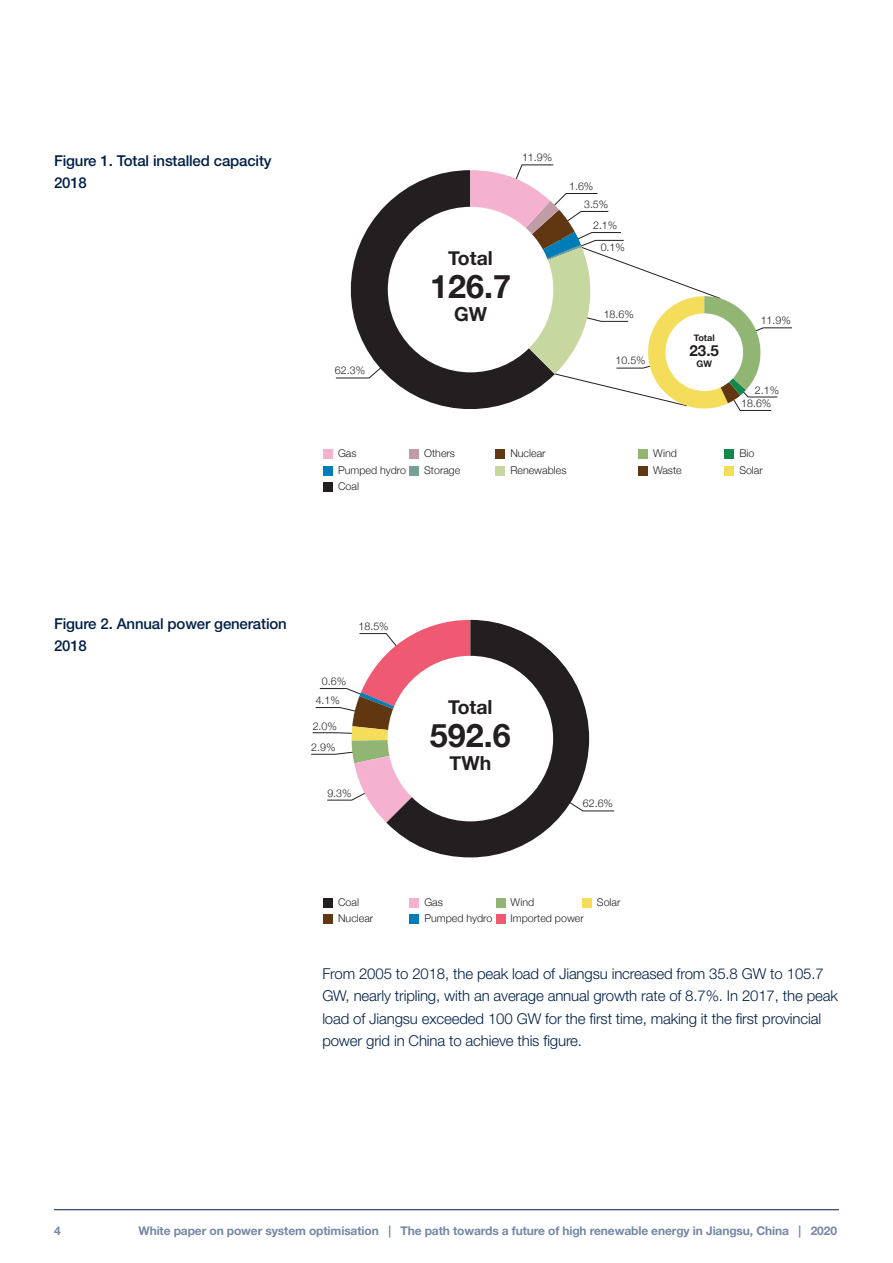
<style>
.page{position:relative;width:893px;height:1263px;background:#fff}
.page>*{position:absolute;margin:0;border:0;box-sizing:border-box;transform-origin:0 0}
.t1{font:700 32.4px "Helvetica Neue";color:#231f20}
.t2{font:700 19.35px "Helvetica Neue";color:#231f20}
.t3{font:700 15.15px "Helvetica Neue";color:#231f20}
.t4{font:300 15px/22.5px "Helvetica Neue LT Std";letter-spacing:-.01em;color:#002047}
.t5{font:500 15px/22.5px "Helvetica Neue LT Std";letter-spacing:-.01em;color:#002047}
.t6{font:700 12px "Helvetica Neue LT Std";letter-spacing:-.01em;color:#7488a5}
.t7{font:300 10.65px/16.6px "Helvetica Neue";color:#231f20}
.t8{font:700 9.15px "Helvetica Neue";color:#231f20}
</style>
<div class="page">
<hr style="left:54px;top:1209px;width:785px;height:1px;background:#002047">
<div style="left:410px;top:449px;width:9px;height:10px;background:#bf9ca6"></div>
<div style="left:323px;top:466px;width:10px;height:10px;background:#007cb7"></div>
<div style="left:323px;top:449px;width:10px;height:10px;background:#f5b1d0"></div>
<div style="left:496px;top:449px;width:9px;height:10px;background:#603711"></div>
<div style="left:410px;top:466px;width:9px;height:10px;background:#779f98"></div>
<div style="left:323px;top:482px;width:10px;height:10px;background:#231f20"></div>
<div style="left:496px;top:466px;width:9px;height:10px;background:#c7d7a0"></div>
<div style="left:725px;top:449px;width:9px;height:10px;background:#12884d"></div>
<div style="left:725px;top:466px;width:9px;height:10px;background:#f3dd5a"></div>
<div style="left:638px;top:449px;width:10px;height:10px;background:#91b674"></div>
<div style="left:638px;top:466px;width:10px;height:10px;background:#603711"></div>
<svg style="left:335px;top:164px;width:457px;height:247px"></svg>
<div style="left:665px;top:313px;width:78px;height:78px;background:#fff;border-radius:50%"></div>
<div style="left:410px;top:898px;width:9px;height:10px;background:#f5b1d0"></div>
<div style="left:582px;top:898px;width:10px;height:10px;background:#f3dd5a"></div>
<div style="left:323px;top:898px;width:10px;height:10px;background:#231f20"></div>
<div style="left:496px;top:898px;width:9px;height:10px;background:#91b674"></div>
<div style="left:323px;top:914px;width:10px;height:9px;background:#603711"></div>
<div style="left:496px;top:914px;width:9px;height:9px;background:#f05972"></div>
<div style="left:410px;top:914px;width:9px;height:9px;background:#007cb7"></div>
<svg style="left:311px;top:633px;width:304px;height:189px"></svg>
<svg style="left:386px;top:620px;width:203px;height:237px;fill:#231f20"></svg>
<div style="left:388px;top:656px;width:165px;height:165px;background:#fff;border-radius:50%"></div>
<p class="t5" style="left:54px;top:149px;width:219px">Figure 1. Total installed capacity<br>2018</p>
<p class="t7" style="left:335px;top:361px;width:32px">62.3%</p>
<p class="t7" style="left:522px;top:148px;width:32px">11.9%</p>
<p class="t2" style="left:448px;top:243px;width:46px">Total</p>
<h1 class="t1" style="left:430px;top:261px;width:82px">126.7</h1>
<p class="t2" style="left:454px;top:299px;width:35px">GW</p>
<p class="t2" style="left:448px;top:255px;width:46px">Total</p>
<h1 class="t1" style="left:430px;top:273px;width:82px">126.7</h1>
<p class="t2" style="left:454px;top:311px;width:35px">GW</p>
<p class="t7" style="left:584px;top:176px;width:26px;line-height:18px;text-indent:-15px">1.6%<br>3.5%</p>
<p class="t7" style="left:593px;top:216px;width:26px">2.1%</p>
<p class="t7" style="left:601px;top:238px;width:26px">0.1%</p>
<p class="t7" style="left:604px;top:305px;width:32px">18.6%</p>
<p class="t7" style="left:616px;top:351px;width:32px">10.5%</p>
<p class="t8" style="left:694px;top:330px;width:22px">Total</p>
<p class="t3" style="left:689px;top:339px;width:31px">23.5</p>
<p class="t8" style="left:696px;top:356px;width:17px">GW</p>
<p class="t8" style="left:694px;top:342px;width:22px">Total</p>
<p class="t3" style="left:689px;top:351px;width:31px">23.5</p>
<p class="t7" style="left:761px;top:311px;width:32px">11.9%</p>
<p class="t7" style="left:755px;top:381px;width:26px">2.1%</p>
<p class="t7" style="left:755px;top:393px;width:26px">2.1%</p>
<p class="t7" style="left:741px;top:394px;width:32px">18.6%</p>
<p class="t7" style="left:338px;top:444px;width:20px">Gas</p>
<p class="t7" style="left:510px;top:444px;width:37px">Nuclear</p>
<p class="t7" style="left:424px;top:461px;width:38px">Storage</p>
<p class="t7" style="left:338px;top:477px;width:22px">Coal</p>
<p class="t7" style="left:424px;top:444px;width:32px">Others</p>
<p class="t7" style="left:653px;top:444px;width:30px">Wind<br>Waste</p>
<p class="t7" style="left:739px;top:444px;width:25px">Bio<br>Solar</p>
<p class="t7" style="left:338px;top:456px;width:20px">Gas</p>
<p class="t7" style="left:510px;top:456px;width:37px">Nuclear</p>
<p class="t7" style="left:739px;top:456px;width:17px">Bio</p>
<p class="t7" style="left:424px;top:456px;width:32px">Others</p>
<p class="t7" style="left:653px;top:456px;width:25px">Wind</p>
<p class="t7" style="left:338px;top:461px;width:69px">Pumped hydro</p>
<p class="t7" style="left:510px;top:461px;width:58px">Renewables</p>
<p class="t5" style="left:54px;top:612px;width:234px">Figure 2. Annual power generation<br>2018</p>
<p class="t7" style="left:359px;top:617px;width:32px">18.5%</p>
<p class="t7" style="left:322px;top:672px;width:26px">0.6%</p>
<p class="t7" style="left:316px;top:679px;width:26px">4.1%</p>
<p class="t7" style="left:316px;top:691px;width:26px">4.1%</p>
<p class="t7" style="left:311px;top:714px;width:27px;line-height:21.5px">2.0%<br>2.9%</p>
<p class="t7" style="left:327px;top:784px;width:26px">9.3%</p>
<p class="t2" style="left:448px;top:680px;width:46px">Total</p>
<h1 class="t1" style="left:430px;top:698px;width:82px">592.6</h1>
<p class="t2" style="left:449px;top:736px;width:43px">TWh</p>
<p class="t2" style="left:448px;top:692px;width:46px">Total</p>
<h1 class="t1" style="left:430px;top:710px;width:82px">592.6</h1>
<p class="t2" style="left:449px;top:748px;width:43px">TWh</p>
<p class="t7" style="left:583px;top:794px;width:32px">62.6%</p>
<p class="t7" style="left:338px;top:893px;width:22px">Coal</p>
<p class="t7" style="left:424px;top:893px;width:20px">Gas</p>
<p class="t7" style="left:510px;top:893px;width:25px">Wind</p>
<p class="t7" style="left:597px;top:893px;width:25px">Solar</p>
<p class="t7" style="left:338px;top:909px;width:37px">Nuclear</p>
<p class="t7" style="left:424px;top:909px;width:69px">Pumped hydro</p>
<p class="t7" style="left:510px;top:909px;width:75px">Imported power</p>
<p class="t7" style="left:338px;top:896px;width:37px">Nuclear</p>
<p class="t4" style="left:322px;top:962px;width:517px">From 2005 to 2018, the peak load of Jiangsu increased from 35.8 GW to 105.7<br>GW, nearly tripling, with an average annual growth rate of 8.7%. In 2017, the peak load of Jiangsu exceeded 100 GW for the first time, making it the first provincial power grid in China to achieve this figure.</p>
<p class="t6" style="left:54px;top:1224px;width:8px">4</p>
<p class="t6" style="left:138px;top:1224px;width:700px">White paper on power system optimisation | The path towards a future of high renewable energy in Jiangsu, China | 2020</p>
</div>
